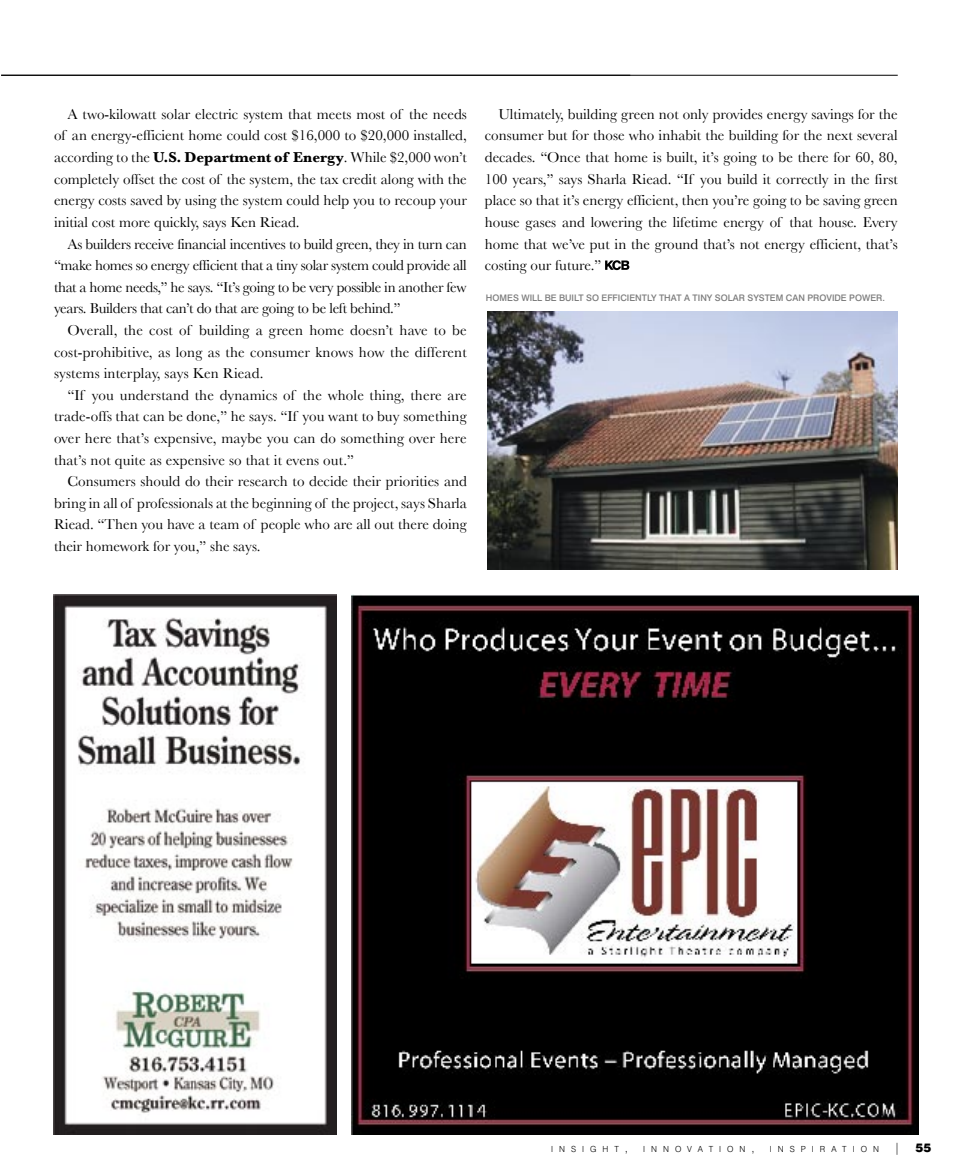
<style>
.page{position:relative;width:972px;height:1175px;background:#fff}
.page>*{position:absolute;margin:0;border:0;box-sizing:border-box;transform-origin:0 0}
.Body_Copy{font:15px/21.6px "Baskerville";color:#000;text-align:justify}
.t1{font:900 12px "Swiss 721 BT";color:#000}
.t2{font:300 12px "Swiss 721 BT";color:#000}
.OPENING_PG_Captions{font:500 9px "Swiss 721 BT";color:#7c7c7c}
.t3{font:300 8.4px "Swiss 721 BT";letter-spacing:.715em;color:#000}
.s1{font-weight:700}
.s2{font-size:12px}
</style>
<div class="page">
<hr style="left:1px;top:75px;width:897px;height:1px;background:#000">
<svg style="left:605px;top:260px;width:24px;height:10px"></svg>
<img style="left:487px;top:312px;width:411px;height:257px">
<img style="left:352px;top:594px;width:567px;height:540px">
<img style="left:54px;top:594px;width:282px;height:540px">
<p class="Body_Copy" style="left:54px;top:103px;width:414px;text-indent:14px">A two-kilowatt solar electric system that meets most of the needs of an energy-efficient home could cost $16,000 to $20,000 installed, according to the <span class="s1">U.S. Department of Energy</span>. While $2,000 won’t completely offset the cost of the system, the tax credit along with the energy costs saved by using the system could help you to recoup your initial cost more quickly, says Ken Riead.</p>
<p class="Body_Copy" style="left:54px;top:233px;width:414px;text-indent:14px">As builders receive financial incentives to build green, they in turn can “make homes so energy efficient that a tiny solar system could provide all that a home needs,” he says. “It’s going to be very possible in another few years. Builders that can’t do that are going to be left behind.”</p>
<p class="Body_Copy" style="left:54px;top:319px;width:414px;text-indent:14px">Overall, the cost of building a green home doesn’t have to be cost-prohibitive, as long as the consumer knows how the different systems interplay, says Ken Riead.</p>
<p class="Body_Copy" style="left:54px;top:384px;width:414px;text-indent:14px">“If you understand the dynamics of the whole thing, there are trade-offs that can be done,” he says. “If you want to buy something over here that’s expensive, maybe you can do something over here that’s not quite as expensive so that it evens out.”</p>
<p class="Body_Copy" style="left:54px;top:470px;width:414px;text-indent:14px">Consumers should do their research to decide their priorities and bring in all of professionals at the beginning of the project, says Sharla Riead. “Then you have a team of people who are all out there doing their homework for you,” she says.</p>
<p class="Body_Copy" style="left:485px;top:103px;width:414px;text-indent:14px">Ultimately, building green not only provides energy savings for the consumer but for those who inhabit the building for the next several decades. “Once that home is built, it’s going to be there for 60, 80, 100 years,” says Sharla Riead. “If you build it correctly in the first place so that it’s energy efficient, then you’re going to be saving green house gases and lowering the lifetime energy of that house. Every home that we’ve put in the ground that’s not energy efficient, that’s costing our future.”</p>
<p class="OPENING_PG_Captions" style="left:486px;top:292px;width:400px">HOMES WILL BE BUILT SO EFFICIENTLY THAT A TINY SOLAR SYSTEM CAN PROVIDE POWER.</p>
<p class="t3" style="left:551px;top:1144px;width:78px">INSIGHT<span class="s2">,</span></p>
<p class="t3" style="left:643px;top:1144px;width:113px">INNOVATION<span class="s2">,</span></p>
<p class="t3" style="left:770px;top:1144px;width:111px">INSPIRATION</p>
<p class="t2" style="left:894px;top:1139px;width:7px">|</p>
<p class="t1" style="left:915px;top:1140px;width:18px">55</p>
</div>
